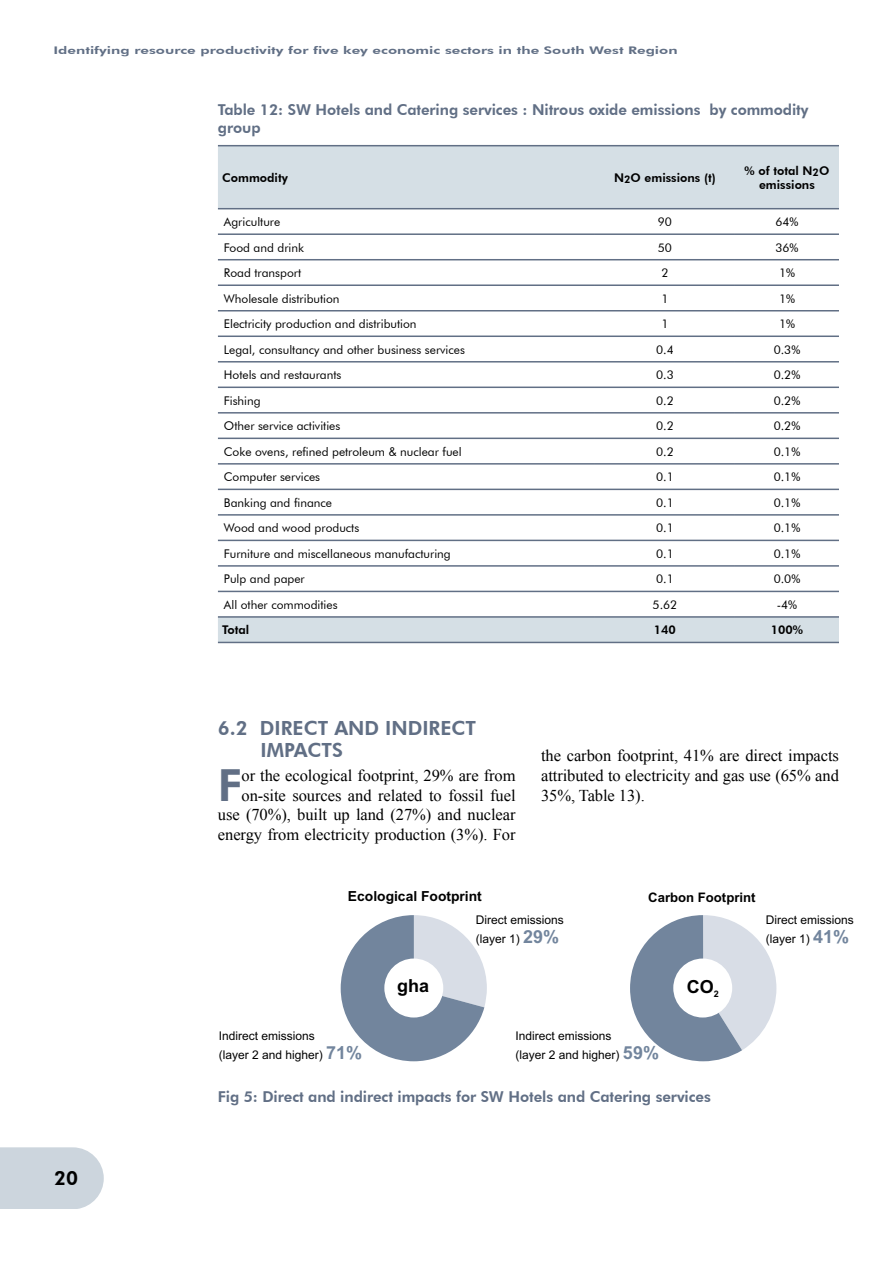
<style>
.page{position:relative;width:893px;height:1263px;background:#fff}
.page>*{position:absolute;margin:0;border:0;box-sizing:border-box;transform-origin:0 0}
.t1{font:800 44.25px "Futura BT";color:#616f85}
.t2{font:800 19.5px/21.8px "Futura BT";color:#616f85}
.t3{font:800 19.5px "Futura BT";color:#000}
.t4{font:700 18px "Arial";color:#000}
.t5{font:16.5px/19.8px "Times New Roman";letter-spacing:-.005em;color:#000;text-align:right}
.t6{font:800 15px/18px "Futura BT";letter-spacing:-.005em;color:#616f85}
.t7{font:700 13.8px "Arial";color:#000}
.t8{font:700 13.2px "Arial";color:#000}
.t9{font:12px "Futura BT";color:#000}
.t10{font:12px/18.9px "Arial";color:#000}
.t11{font:800 12px/14.4px "Futura BT";color:#000;text-align:center}
.t12{font:800 10.5px "Futura BT";color:#616f85;scale:1.43 1}
.s1{font-weight:700;font-size:18px;color:#72859d}
</style>
<div class="page">
<svg style="left:0;top:1147px;width:104px;height:62px;background:#cfd7df"></svg>
<svg style="left:218px;top:146px;width:621px;height:496px"></svg>
<hr style="left:218px;top:233px;width:377px;height:2px;background:#616f85">
<hr style="left:595px;top:233px;width:140px;height:2px;background:#616f85">
<hr style="left:735px;top:233px;width:104px;height:2px;background:#616f85">
<hr style="left:218px;top:259px;width:377px;height:1px;background:#616f85">
<hr style="left:595px;top:259px;width:140px;height:1px;background:#616f85">
<hr style="left:735px;top:259px;width:104px;height:1px;background:#616f85">
<hr style="left:218px;top:284px;width:377px;height:2px;background:#616f85">
<hr style="left:595px;top:284px;width:140px;height:2px;background:#616f85">
<hr style="left:735px;top:284px;width:104px;height:2px;background:#616f85">
<hr style="left:218px;top:310px;width:377px;height:1px;background:#616f85">
<hr style="left:595px;top:310px;width:140px;height:1px;background:#616f85">
<hr style="left:735px;top:310px;width:104px;height:1px;background:#616f85">
<hr style="left:218px;top:335px;width:377px;height:2px;background:#616f85">
<hr style="left:595px;top:335px;width:140px;height:2px;background:#616f85">
<hr style="left:735px;top:335px;width:104px;height:2px;background:#616f85">
<hr style="left:218px;top:361px;width:377px;height:1px;background:#616f85">
<hr style="left:595px;top:361px;width:140px;height:1px;background:#616f85">
<hr style="left:735px;top:361px;width:104px;height:1px;background:#616f85">
<hr style="left:218px;top:387px;width:377px;height:1px;background:#616f85">
<hr style="left:595px;top:387px;width:140px;height:1px;background:#616f85">
<hr style="left:735px;top:387px;width:104px;height:1px;background:#616f85">
<hr style="left:218px;top:412px;width:377px;height:2px;background:#616f85">
<hr style="left:595px;top:412px;width:140px;height:2px;background:#616f85">
<hr style="left:735px;top:412px;width:104px;height:2px;background:#616f85">
<hr style="left:218px;top:438px;width:377px;height:1px;background:#616f85">
<hr style="left:595px;top:438px;width:140px;height:1px;background:#616f85">
<hr style="left:735px;top:438px;width:104px;height:1px;background:#616f85">
<hr style="left:218px;top:463px;width:377px;height:2px;background:#616f85">
<hr style="left:595px;top:463px;width:140px;height:2px;background:#616f85">
<hr style="left:735px;top:463px;width:104px;height:2px;background:#616f85">
<hr style="left:218px;top:489px;width:377px;height:1px;background:#616f85">
<hr style="left:595px;top:489px;width:140px;height:1px;background:#616f85">
<hr style="left:735px;top:489px;width:104px;height:1px;background:#616f85">
<hr style="left:218px;top:514px;width:377px;height:2px;background:#616f85">
<hr style="left:595px;top:514px;width:140px;height:2px;background:#616f85">
<hr style="left:735px;top:514px;width:104px;height:2px;background:#616f85">
<hr style="left:218px;top:540px;width:377px;height:1px;background:#616f85">
<hr style="left:595px;top:540px;width:140px;height:1px;background:#616f85">
<hr style="left:735px;top:540px;width:104px;height:1px;background:#616f85">
<hr style="left:218px;top:565px;width:377px;height:2px;background:#616f85">
<hr style="left:595px;top:565px;width:140px;height:2px;background:#616f85">
<hr style="left:735px;top:565px;width:104px;height:2px;background:#616f85">
<hr style="left:218px;top:591px;width:377px;height:1px;background:#616f85">
<hr style="left:595px;top:591px;width:140px;height:1px;background:#616f85">
<hr style="left:735px;top:591px;width:104px;height:1px;background:#616f85">
<hr style="left:218px;top:145px;width:377px;height:1px;background:#616f85">
<hr style="left:595px;top:145px;width:140px;height:1px;background:#616f85">
<hr style="left:735px;top:145px;width:104px;height:1px;background:#616f85">
<hr style="left:218px;top:208px;width:377px;height:1px;background:#616f85">
<hr style="left:595px;top:208px;width:140px;height:1px;background:#616f85">
<hr style="left:735px;top:208px;width:104px;height:1px;background:#616f85">
<hr style="left:218px;top:616px;width:377px;height:2px;background:#616f85">
<hr style="left:595px;top:616px;width:140px;height:2px;background:#616f85">
<hr style="left:735px;top:616px;width:104px;height:2px;background:#616f85">
<hr style="left:218px;top:642px;width:377px;height:1px;background:#616f85">
<hr style="left:595px;top:642px;width:140px;height:1px;background:#616f85">
<hr style="left:735px;top:642px;width:104px;height:1px;background:#616f85">
<svg style="left:341px;top:915px;width:146px;height:146px"></svg>
<svg style="left:630px;top:915px;width:146px;height:146px"></svg>
<div style="left:384px;top:958px;width:59px;height:59px;background:#fff;border-radius:50%"></div>
<div style="left:673px;top:958px;width:59px;height:59px;background:#fff;border-radius:50%"></div>
<p class="t12" style="left:54px;top:44px;width:438px">Identifying resource productivity for five key economic sectors in the South West Region</p>
<p class="t6" style="left:218px;top:100px;width:592px">Table 12: SW Hotels and Catering services : N itrous oxide emissions by commodity group</p>
<p class="t11" style="left:222px;top:170px;width:67px">Commodity</p>
<p class="t11" style="left:614px;top:170px;width:103px">N <sub>2</sub>O emissions (t)</p>
<p class="t11" style="left:745px;top:163px;width:85px">% of total N <sub>2</sub>O emissions</p>
<p class="t9" style="left:224px;top:214px;width:58px">Agriculture</p>
<p class="t9" style="left:658px;top:214px;width:16px">90</p>
<p class="t9" style="left:775px;top:214px;width:25px">64%</p>
<p class="t9" style="left:224px;top:240px;width:82px">Food and drink</p>
<p class="t9" style="left:658px;top:240px;width:16px">50</p>
<p class="t9" style="left:775px;top:240px;width:25px">36%</p>
<p class="t9" style="left:224px;top:265px;width:79px">Road transport</p>
<p class="t9" style="left:661px;top:265px;width:9px">2</p>
<p class="t9" style="left:779px;top:265px;width:17px">1%</p>
<p class="t9" style="left:224px;top:291px;width:117px">Wholesale distribution</p>
<p class="t9" style="left:661px;top:291px;width:9px">1</p>
<p class="t9" style="left:779px;top:291px;width:17px">1%</p>
<p class="t9" style="left:224px;top:316px;width:194px">Electricity production and distribution</p>
<p class="t9" style="left:661px;top:316px;width:9px">1</p>
<p class="t9" style="left:779px;top:316px;width:17px">1%</p>
<p class="t9" style="left:224px;top:342px;width:242px">Legal, consultancy and other business services</p>
<p class="t9" style="left:656px;top:342px;width:19px">0.4</p>
<p class="t9" style="left:774px;top:342px;width:28px">0.3%</p>
<p class="t9" style="left:224px;top:368px;width:119px">Hotels and restaurants</p>
<p class="t9" style="left:656px;top:368px;width:19px">0.3</p>
<p class="t9" style="left:774px;top:368px;width:28px">0.2%</p>
<p class="t9" style="left:224px;top:393px;width:38px">Fishing</p>
<p class="t9" style="left:656px;top:393px;width:19px">0.2</p>
<p class="t9" style="left:774px;top:393px;width:28px">0.2%</p>
<p class="t9" style="left:224px;top:419px;width:118px">Other service activities</p>
<p class="t9" style="left:656px;top:419px;width:19px">0.2</p>
<p class="t9" style="left:774px;top:419px;width:28px">0.2%</p>
<p class="t9" style="left:224px;top:444px;width:239px">Coke ovens, refined petroleum &amp; nuclear fuel</p>
<p class="t9" style="left:656px;top:444px;width:19px">0.2</p>
<p class="t9" style="left:774px;top:444px;width:28px">0.1%</p>
<p class="t9" style="left:224px;top:470px;width:98px">Computer services</p>
<p class="t9" style="left:656px;top:470px;width:19px">0.1</p>
<p class="t9" style="left:774px;top:470px;width:28px">0.1%</p>
<p class="t9" style="left:224px;top:495px;width:110px">Banking and finance</p>
<p class="t9" style="left:656px;top:495px;width:19px">0.1</p>
<p class="t9" style="left:774px;top:495px;width:28px">0.1%</p>
<p class="t9" style="left:224px;top:521px;width:137px">Wood and wood products</p>
<p class="t9" style="left:656px;top:521px;width:19px">0.1</p>
<p class="t9" style="left:774px;top:521px;width:28px">0.1%</p>
<p class="t9" style="left:224px;top:546px;width:228px">Furniture and miscellaneous manufacturing</p>
<p class="t9" style="left:656px;top:546px;width:19px">0.1</p>
<p class="t9" style="left:774px;top:546px;width:28px">0.1%</p>
<p class="t9" style="left:224px;top:572px;width:82px">Pulp and paper</p>
<p class="t9" style="left:656px;top:572px;width:19px">0.1</p>
<p class="t9" style="left:774px;top:572px;width:28px">0.0%</p>
<p class="t9" style="left:224px;top:597px;width:115px">All other commodities</p>
<p class="t9" style="left:653px;top:597px;width:26px">5.62</p>
<p class="t9" style="left:777px;top:597px;width:22px">-4%</p>
<p class="t11" style="left:222px;top:623px;width:29px">Total</p>
<p class="t11" style="left:654px;top:623px;width:24px">140</p>
<p class="t11" style="left:771px;top:623px;width:34px">100%</p>
<h2 class="t2" style="left:260px;top:717px;width:217px;text-indent:-43px">6.2 Direct and indirect impac</h2>
<h2 class="t2" style="left:321px;top:739px;width:21px">ts</h2>
<h1 class="t1" style="left:218px;top:758px;width:25px">F</h1>
<h3 class="t5" style="left:218px;top:765px;width:299px">or the ecological footprint, 29% are from on-site sources and related to fossil fuel use (70%), built up land (27%) and nuclear energy from electricity production (3%). For</h3>
<h3 class="t5" style="left:541px;top:745px;width:299px;text-align:justify">the carbon footprint, 41% are direct impacts attributed to electricity and gas use (65% and 35%, Table 13).</h3>
<h2 class="t3" style="left:54px;top:1166px;width:25px">20</h2>
<p class="t7" style="left:348px;top:887px;width:135px">Ecological Footprint</p>
<p class="t10" style="left:476px;top:911px;width:90px">Direct emissions (layer 1) <span class="s1">29%</span></p>
<p class="t8" style="left:648px;top:888px;width:109px">Carbon Footprint</p>
<p class="t10" style="left:766px;top:911px;width:90px">Direct emissions (layer 1) <span class="s1">41%</span></p>
<h3 class="t4" style="left:397px;top:973px;width:34px">gha</h3>
<h3 class="t4" style="left:687px;top:975px;width:34px">CO<sub>2</sub></h3>
<p class="t10" style="left:219px;top:1027px;width:145px">Indirect emissions<br>(layer 2 and higher) <span class="s1">71%</span></p>
<p class="t10" style="left:516px;top:1027px;width:145px">Indirect emissions<br>(layer 2 and higher) <span class="s1">59%</span></p>
<p class="t6" style="left:218px;top:1088px;width:495px">Fig 5: Direct and indirect impacts for SW Hotels and Catering services</p>
</div>
